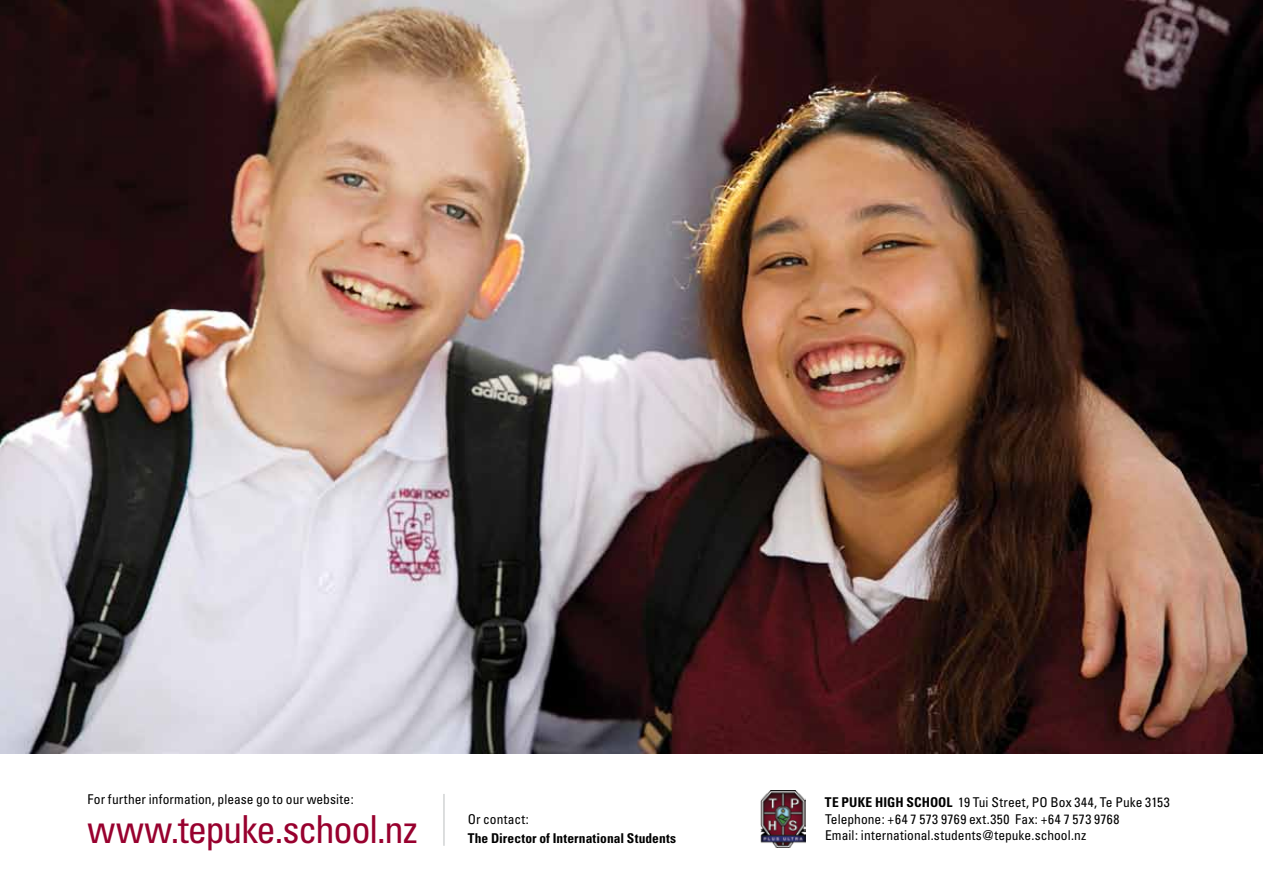
<style>
.page{position:relative;width:1263px;height:893px;background:#fff}
.page>*{position:absolute;margin:0;border:0;box-sizing:border-box;transform-origin:0 0}
.t1{font:condensed 38.55px "Univers";letter-spacing:-.035em;color:#98002e}
.t2{font:condensed 13.5px/16.5px "Univers";letter-spacing:.005em;color:#000}
.t3{font:700 condensed 13.5px "Univers";letter-spacing:.01em;color:#000}
.s1{font-weight:700}
</style>
<div class="page">
<img style="left:0;top:0;width:1263px;height:753px">
<hr style="left:443px;top:794px;width:2px;height:52px;background:#d1d3d4">
<img style="left:761px;top:790px;width:45px;height:58px">
<p class="t2" style="left:88px;top:791px;width:268px">For further information, please go to our website:</p>
<h1 class="t1" style="left:88px;top:805px;width:332px">www.tepuke.school.nz</h1>
<p class="t2" style="left:468px;top:810px;width:63px">Or contact:</p>
<p class="t3" style="left:468px;top:830px;width:210px">The Director of International Students</p>
<p class="t2" style="left:825px;top:794px;width:346px"><span class="s1">Te Puke High School</span> 19 Tui Street, PO Box 344, Te Puke 3153<br>Telephone: +64 7 573 9769 ext.350 Fax: +64 7 573 9768<br>Email: international.students@tepuke.school.nz</p>
</div>
